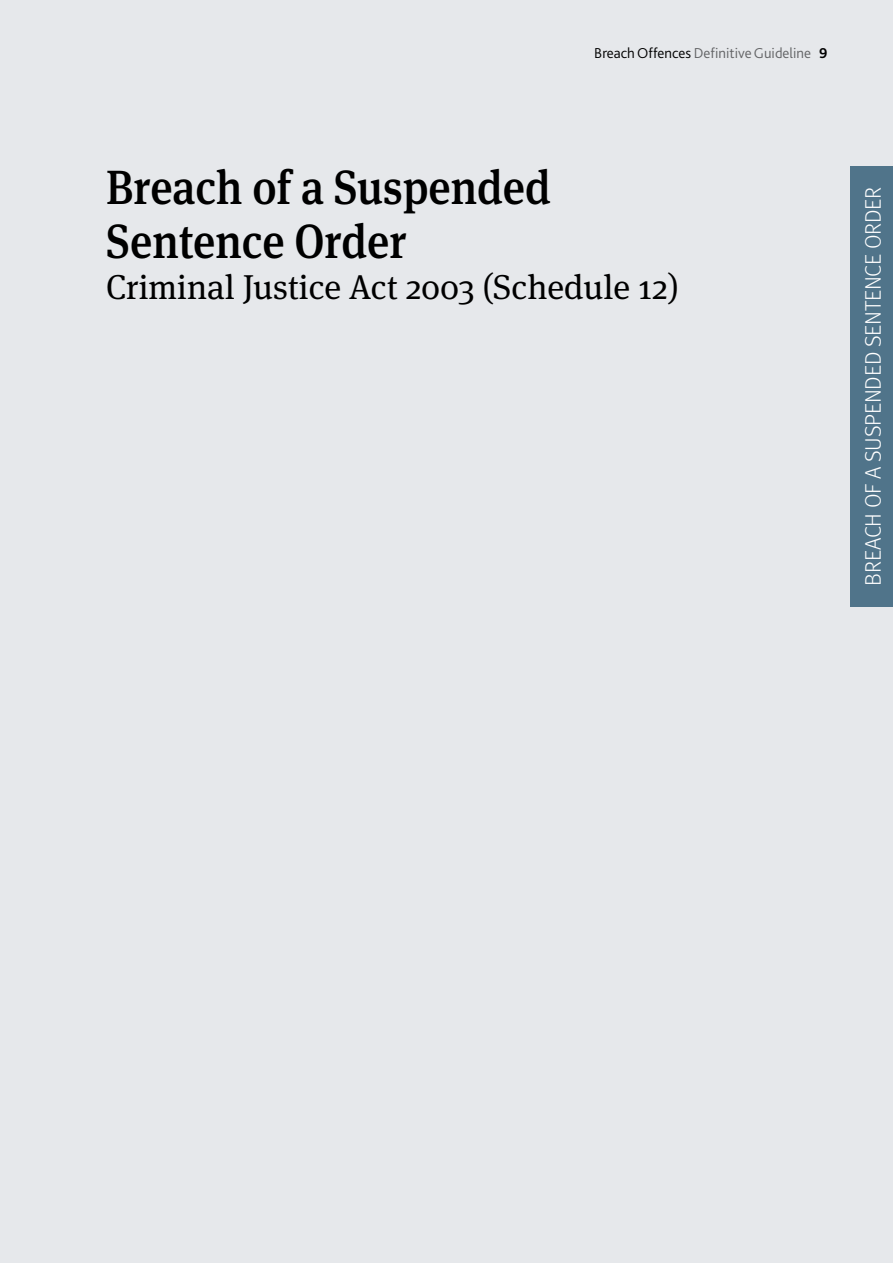
<style>
.page{position:relative;width:893px;height:1263px;background:#e6e8eb}
.page>*{position:absolute;margin:0;border:0;box-sizing:border-box;transform-origin:0 0}
.Heading_-_Act_Title{font:500 48px/54px "Meta Serif OT";color:#000;scale:.91 1}
.Heading_-_Act_-_23pt{font:34.5px "Meta Serif OT";color:#000}
.t1{font:300 22.5px "Meta OT";letter-spacing:-.005em;color:#fff}
.t2{font:300 15px "Bliss 2";color:#636466}
.s1{color:#000}
.s2{font-weight:700;color:#000}
</style>
<div class="page">
<div style="left:850px;top:166px;width:43px;height:440px;background:#50748a"></div>
<p class="t2" style="left:594px;top:43px;width:235px"><span class="s1">Breach Offences</span> Definitive Guideline <span class="s2">9</span></p>
<p class="Heading_-_Act_Title" style="left:106px;top:161px;width:490px">Breach of a Suspended<br>Sentence Order</p>
<p class="Heading_-_Act_-_23pt" style="left:106px;top:267px;width:574px">Criminal Justice Act 2003 (Schedule 12)</p>
<h3 class="t1" style="left:860px;top:586px;width:400px;rotate:-90deg">BREACH OF A SUSPENDED SENTENCE ORDER</h3>
</div>
